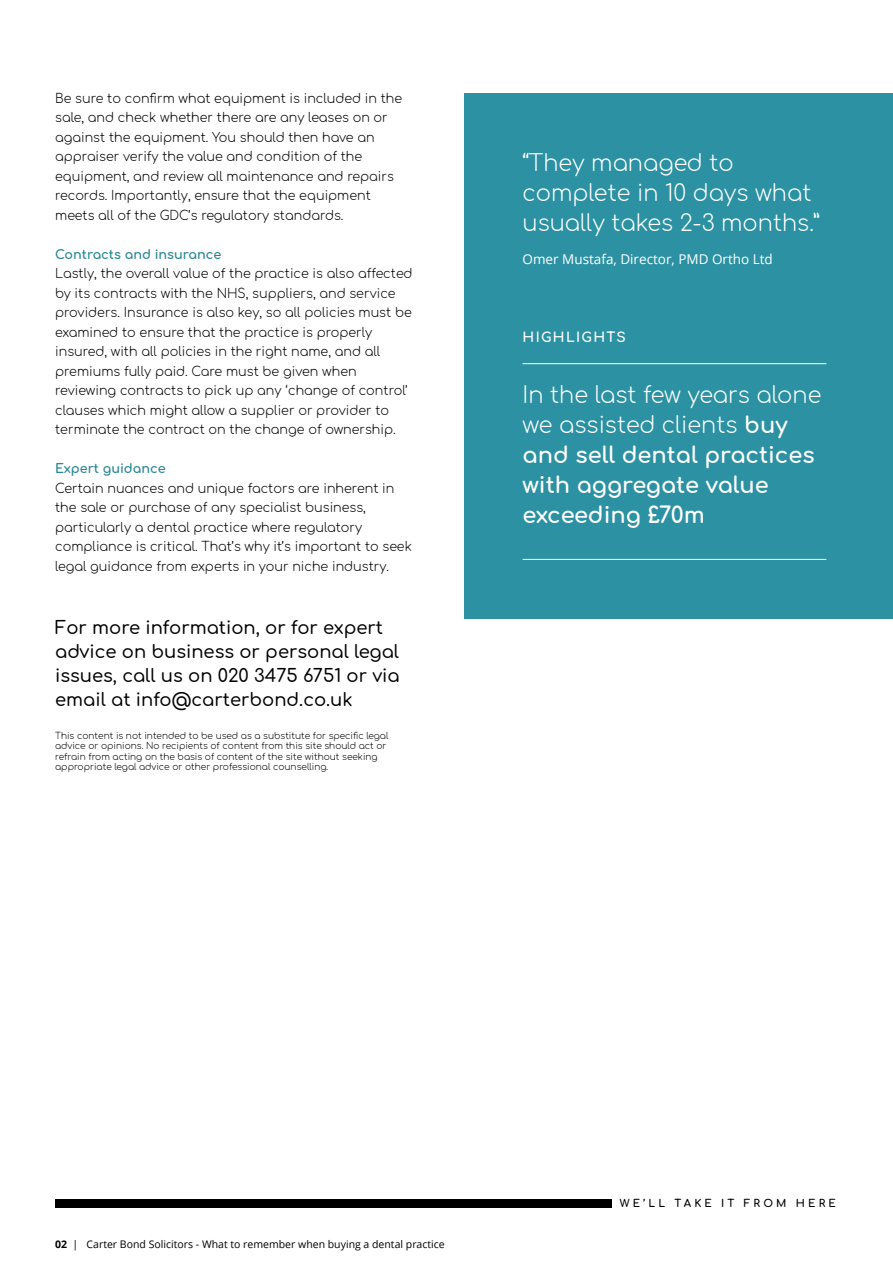
<style>
.page{position:relative;width:893px;height:1263px;background:#fff}
.page>*{position:absolute;margin:0;border:0;box-sizing:border-box;transform-origin:0 0}
.t1{font:700 22.5px/30px "Comfortaa";color:#fff}
.t2{font:300 22.5px/30px "Comfortaa";color:#fff}
.t3{font:500 18px/24px "Comfortaa";color:#000001}
.t4{font:13.5px "Open Sans";color:#fff}
.t5{font:700 13.5px "Comfortaa";letter-spacing:.1em;color:#fff}
.t6{font:300 12.75px/19.5px "Comfortaa";color:#000001}
.t7{font:700 12.75px "Comfortaa";color:#278695}
.t8{font:10.5px "Open Sans";color:#000001}
.t9{font:700 10.5px "Comfortaa";letter-spacing:.3em;color:#000001}
.t10{font:300 9px/10.5px "Comfortaa";color:#000001}
.s1{font-weight:300}
.s2{font-weight:700}
</style>
<div class="page">
<div style="left:465px;top:94px;width:428px;height:525px;background:#2c92a3"></div>
<hr style="left:523px;top:559px;width:303px;height:1px;background:#fff">
<div style="left:55px;top:1199px;width:557px;height:8px;background:#000001"></div>
<hr style="left:523px;top:363px;width:303px;height:1px;background:#fff">
<p class="t6" style="left:55px;top:87px;width:349px">Be sure to confirm what equipment is included in the sale, and check whether there are any leases on or against the equipment. You should then have an appraiser verify the value and condition of the equipment, and review all maintenance and repairs records. Importantly, ensure that the equipment meets all of the GDC’s regulatory standards.</p>
<p class="t7" style="left:55px;top:243px;width:168px">Contracts and insurance</p>
<p class="t6" style="left:55px;top:262px;width:359px">Lastly, the overall value of the practice is also affected by its contracts with the NHS, suppliers, and service providers. Insurance is also key, so all policies must be examined to ensure that the practice is properly insured, with all policies in the right name, and all premiums fully paid. Care must be given when reviewing contracts to pick up any ‘change of control’ clauses which might allow a supplier or provider to terminate the contract on the change of ownership.</p>
<p class="t7" style="left:55px;top:457px;width:112px">Expert guidance</p>
<p class="t6" style="left:55px;top:477px;width:358px">Certain nuances and unique factors are inherent in the sale or purchase of any specialist business, particularly a dental practice where regulatory compliance is critical. That’s why it’s important to seek legal guidance from experts in your niche industry.</p>
<h2 class="t3" style="left:55px;top:613px;width:346px">For more information, or for expert advice on business or personal legal issues, call us on 020 3475 6751 or via email at info@carterbond.co.uk</h2>
<p class="t10" style="left:55px;top:729px;width:335px">This content is not intended to be used as a substitute for specific legal advice or opinions. No recipients of content from this site should act or refrain from acting on the basis of content of the site without seeking appropriate legal advice or other professional counselling.</p>
<h1 class="t2" style="left:523px;top:145px;width:299px">“They managed to complete in 10 days what usually takes 2-3 months.”</h1>
<p class="t4" style="left:523px;top:250px;width:252px">Omer Mustafa, Director, PMD Ortho Ltd</p>
<p class="t5" style="left:523px;top:325px;width:105px">HIGHLIGHTS</p>
<h1 class="t1" style="left:523px;top:377px;width:300px"><span class="s1">In the last few years alone we assisted clients</span> buy and sell dental practices with aggregate value exceeding £70m</h1>
<p class="t8" style="left:55px;top:1236px;width:391px"><span class="s2">02</span> | Carter Bond Solicitors - What to remember when buying a dental practice</p>
<p class="t9" style="left:620px;top:1194px;width:217px">WE’LL TAKE IT FROM HERE</p>
</div>
